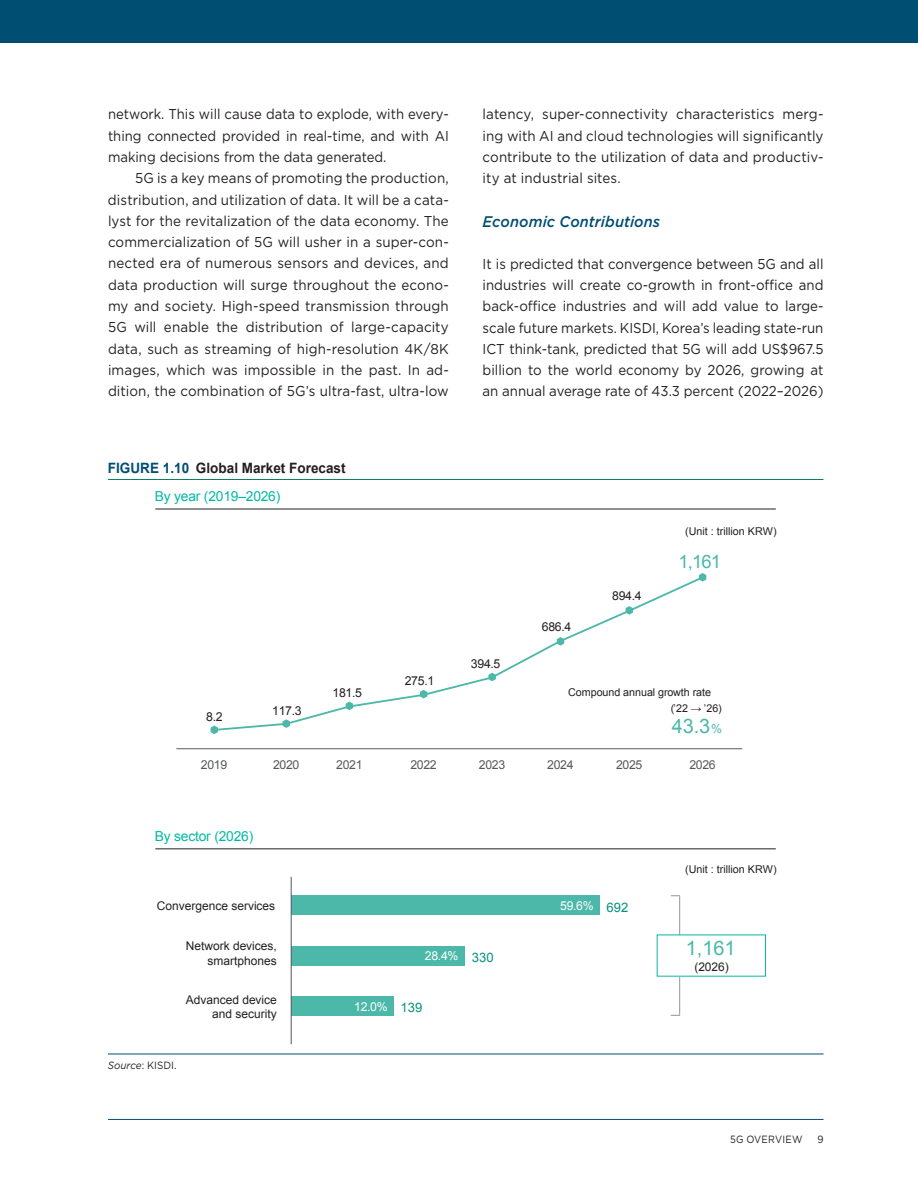
<style>
.page{position:relative;width:918px;height:1188px;background:#fff}
.page>*{position:absolute;margin:0;border:0;box-sizing:border-box;transform-origin:0 0}
.t1{font:19.95px "Arial";color:#4bb8a9}
.t2{font:18.45px "Arial";color:#4bb8a9}
.t3{font:italic 500 15.3px "Gotham";letter-spacing:.005em;color:#004e71;scale:.95 1}
.t4{font:14.25px/21.3px "Gotham";color:#231f20;text-align:justify;scale:.94 1}
.t5{font:14.25px/21.3px "Gotham";color:#231f20;text-align:justify;scale:.93 1}
.t6{font:14.25px/21.3px "Gotham";color:#231f20;text-align:justify;scale:.92 1}
.t7{font:700 14.25px "Arial";color:#231f20;scale:.95 1}
.t8{font:13.8px "Arial";letter-spacing:-.015em;color:#03b8a4}
.t9{font:12.3px "Arial";letter-spacing:-.025em;color:#231f20}
.t10{font:12.3px "Arial";letter-spacing:-.025em;color:#57585a}
.t11{font:12.3px "Arial";color:#fff}
.t12{font:12px/14.4px "Arial";color:#231f20;text-align:right}
.t13{font:10.8px/15.3px "Arial";color:#231f20}
.t14{font:10.5px "Gotham";color:#231f20;scale:.94 1}
.t15{font:10.5px "Gotham";color:#231f20;scale:.9 1}
.s1{color:#004e71}
.s2{font-size:12.3px}
.s3{font-size:13.05px;color:#03937d}
.s4{font-style:italic}
</style>
<div class="page">
<hr style="left:0;top:0;width:1px;height:43px;background:#004e71">
<div style="left:1px;top:0;width:917px;height:43px;background:#004e71"></div>
<hr style="left:108px;top:1119px;width:716px;height:1px;background:#004e71">
<hr style="left:108px;top:1054px;width:716px;height:1px;background:#004e71">
<hr style="left:108px;top:479px;width:716px;height:1px;background:#0a8164">
<hr style="left:176px;top:749px;width:566px;height:1px;background:#57585a">
<svg style="left:218px;top:575px;width:481px;height:156px"></svg>
<svg style="left:488px;top:673px;width:8px;height:8px"></svg>
<svg style="left:557px;top:637px;width:7px;height:9px"></svg>
<svg style="left:626px;top:606px;width:7px;height:9px"></svg>
<svg style="left:699px;top:573px;width:7px;height:9px"></svg>
<svg style="left:420px;top:690px;width:7px;height:8px"></svg>
<svg style="left:346px;top:702px;width:7px;height:8px"></svg>
<svg style="left:283px;top:719px;width:7px;height:9px"></svg>
<svg style="left:211px;top:726px;width:7px;height:8px"></svg>
<div style="left:291px;top:896px;width:309px;height:19px;background:#4bb8a9"></div>
<div style="left:291px;top:946px;width:174px;height:19px;background:#4bb8a9"></div>
<div style="left:291px;top:996px;width:102px;height:19px;background:#4bb8a9"></div>
<hr style="left:291px;top:877px;width:1px;height:167px;background:#57585a">
<hr style="left:679px;top:896px;width:1px;height:119px;background:#939598">
<div style="left:657px;top:935px;width:109px;height:41px;background:#fff"></div>
<hr style="left:155px;top:509px;width:621px;height:1px;background:#231f20">
<hr style="left:155px;top:849px;width:621px;height:1px;background:#231f20">
<p class="t6" style="left:108px;top:103px;width:372px">network. This will cause data to explode, with every&shy;thing connected provided in real-time, and with AI making decisions from the data generated.</p>
<p class="t4" style="left:108px;top:167px;width:364px;text-indent:27px">5G is a key means of promoting the production, distribution, and utilization of data. It will be a cata&shy;lyst for the revitalization of the data economy. The commercialization of 5G will usher in a super-con&shy;nected era of numerous sensors and devices, and data production will surge throughout the econo&shy;my and society. High-speed transmission through 5G will enable the distribution of large-capacity data, such as streaming of high-resolution 4K/8K images, which was impossible in the past. In ad&shy;dition, the combination of 5G’s ultra-fast, ultra-low</p>
<p class="t4" style="left:483px;top:103px;width:364px">latency, super-connectivity characteristics merg&shy;ing with AI and cloud technologies will significantly contribute to the utilization of data and productiv&shy;ity at industrial sites.</p>
<p class="t3" style="left:483px;top:212px;width:188px">Economic Contributions</p>
<p class="t5" style="left:483px;top:253px;width:368px">It is predicted that convergence between 5G and all industries will create co-growth in front-office and back-office industries and will add value to large&shy;scale future markets. KISDI, Korea’s leading state-run ICT think-tank, predicted that 5G will add US$967.5 billion to the world economy by 2026, growing at an annual average rate of 43.3 percent (2022–2026)</p>
<p class="t7" style="left:108px;top:458px;width:252px"><span class="s1">FIGURE 1.10</span> Global Market Forecast</p>
<p class="t8" style="left:155px;top:487px;width:127px">By year (2019–2026)</p>
<p class="t9" style="left:206px;top:708px;width:18px">8.2</p>
<p class="t9" style="left:272px;top:703px;width:31px">117.3</p>
<p class="t9" style="left:333px;top:685px;width:31px">181.5</p>
<p class="t9" style="left:405px;top:672px;width:31px">275.1</p>
<p class="t9" style="left:471px;top:655px;width:31px">394.5</p>
<p class="t13" style="left:685px;top:524px;width:93px">(Unit : trillion KRW)</p>
<p class="t9" style="left:542px;top:619px;width:31px">686.4</p>
<p class="t9" style="left:612px;top:587px;width:31px">894.4</p>
<p class="t2" style="left:678px;top:549px;width:44px">1,161</p>
<p class="t13" style="left:671px;top:685px;width:53px;text-indent:-102px">Compound annual growth rate (’22 → ’26)</p>
<h1 class="t1" style="left:672px;top:713px;width:52px">43.3<span class="s2">%</span></h1>
<p class="t10" style="left:201px;top:757px;width:28px">2019</p>
<p class="t10" style="left:273px;top:757px;width:28px">2020</p>
<p class="t10" style="left:336px;top:757px;width:28px">2021</p>
<p class="t10" style="left:410px;top:757px;width:28px">2022</p>
<p class="t10" style="left:479px;top:757px;width:28px">2023</p>
<p class="t10" style="left:547px;top:757px;width:28px">2024</p>
<p class="t10" style="left:616px;top:757px;width:28px">2025</p>
<p class="t10" style="left:689px;top:757px;width:28px">2026</p>
<p class="t8" style="left:155px;top:827px;width:100px">By sector (2026)</p>
<p class="t13" style="left:685px;top:862px;width:93px">(Unit : trillion KRW)</p>
<p class="t12" style="left:157px;top:898px;width:120px">Convergence services</p>
<p class="t11" style="left:560px;top:898px;width:70px">59.6% <span class="s3">692</span></p>
<p class="t12" style="left:186px;top:939px;width:92px">Network devices, smartphones</p>
<p class="t11" style="left:425px;top:948px;width:70px">28.4% <span class="s3">330</span></p>
<p class="t12" style="left:186px;top:993px;width:92px;line-height:13.8px">Advanced device and security</p>
<p class="t11" style="left:354px;top:998px;width:70px">12.0% <span class="s3">139</span></p>
<p class="t14" style="left:108px;top:1059px;width:74px"><span class="s4">Source</span>: KISDI.</p>
<h1 class="t1" style="left:686px;top:935px;width:51px">1,161</h1>
<p class="t12" style="left:694px;top:959px;width:36px">(2026)</p>
<p class="t15" style="left:730px;top:1133px;width:36px">5G Overview</p>
<p class="t15" style="left:817px;top:1133px;width:8px">9</p>
</div>
